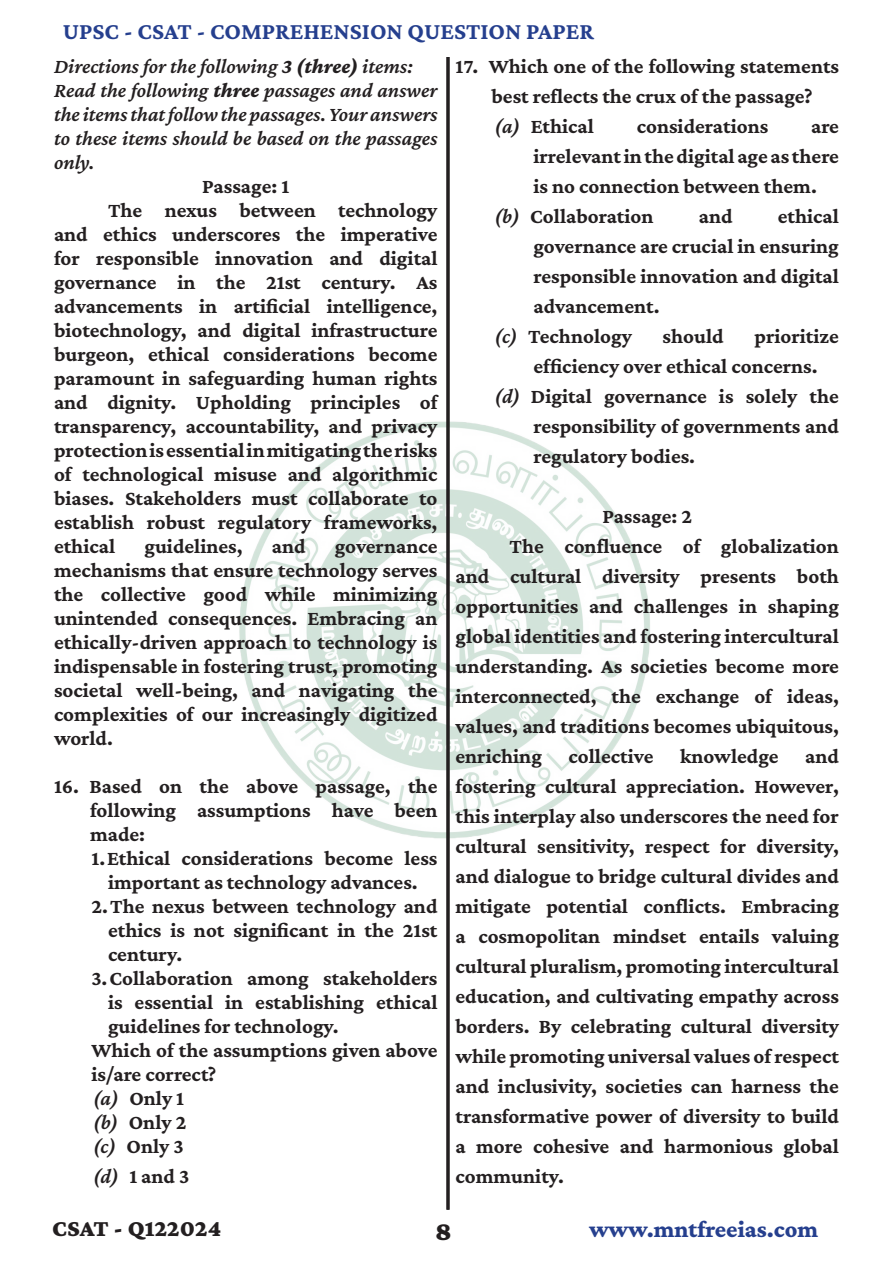
<style>
.page{position:relative;width:893px;height:1263px;background:#fff}
.page>*{position:absolute;margin:0;border:0;box-sizing:border-box;transform-origin:0 0}
.t1{font:900 27px "Crimson Pro";color:#231f20}
.t2{font:700 24px "Crimson Pro";color:#253f8e}
.t3{font:800 24px "Crimson Pro";color:#253f8e}
.t4{font:900 24px "Crimson Pro";color:#231f20}
.BOLD{font:700 21px/24px "Crimson Pro";color:#231f20;text-align:justify}
.t5{font:italic 600 21px/24px "Crimson Pro";color:#231f20;text-align:justify}
.s1{font-weight:800}
.s2{font-weight:600;font-style:italic}
</style>
<div class="page">
<img style="left:239px;top:416px;width:411px;height:427px">
<hr style="left:446px;top:57px;width:3px;height:1153px;background:#231f20">
<p class="t2" style="left:63px;top:16px;width:533px">UPSC - CSAT - COMPREHENSION QUESTION PAPER</p>
<p class="t5" style="left:54px;top:54px;width:360px">Directions for the following <span class="s1">3 (three)</span> items:</p>
<p class="t5" style="left:54px;top:78px;width:385px">Read the following <span class="s1">three</span> passages and answer the items that follow the passages. Your answers to these items should be based on the passages only.</p>
<p class="BOLD" style="left:202px;top:174px;width:88px">Passage: 1</p>
<p class="BOLD" style="left:54px;top:198px;width:385px;text-indent:54px">The nexus between technology and ethics underscores the imperative for responsible innovation and digital governance in the 21st century. As advancements in artificial intelligence, biotechnology, and digital infrastructure burgeon, ethical considerations become paramount in safeguarding human rights and dignity. Upholding principles of transparency, accountability, and privacy protection is essential in mitigating the risks of technological misuse and algorithmic biases. Stakeholders must collaborate to establish robust regulatory frameworks, ethical</p>
<p class="BOLD" style="left:455px;top:51px;width:385px;line-height:30px;text-align:center">17. Which one of the following statements best reflects the crux of the passage?</p>
<p class="BOLD" style="left:494px;top:114px;width:101px"><span class="s2">(a)</span> Ethical</p>
<p class="BOLD" style="left:637px;top:114px;width:133px">considerations</p>
<p class="BOLD" style="left:533px;top:111px;width:307px;line-height:30px;text-indent:278px">are irrelevant in the digital age as there is no connection between them.</p>
<p class="BOLD" style="left:494px;top:204px;width:161px"><span class="s2">(b)</span> Collaboration</p>
<p class="BOLD" style="left:699px;top:204px;width:35px">and</p>
<p class="BOLD" style="left:533px;top:201px;width:307px;line-height:30px;text-indent:244px">ethical governance are crucial in ensuring responsible innovation and digital advancement.</p>
<p class="BOLD" style="left:494px;top:324px;width:139px"><span class="s2">(c)</span> Technology</p>
<p class="BOLD" style="left:663px;top:324px;width:63px">should</p>
<p class="BOLD" style="left:533px;top:321px;width:307px;line-height:30px;text-indent:221px">prioritize efficiency over ethical concerns.</p>
<p class="BOLD" style="left:533px;top:381px;width:307px;line-height:30px;text-indent:-39px"><span class="s2">(d)</span> Digital governance is solely the responsibility of governments and regulatory bodies.</p>
<p class="BOLD" style="left:602px;top:504px;width:91px">Passage: 2</p>
<p class="BOLD" style="left:455px;top:531px;width:385px;line-height:30px;text-indent:54px">The confluence of globalization and cultural diversity presents both opportunities and challenges in shaping global identities and fostering intercultural understanding. As societies become more interconnected, the exchange of ideas, values, and traditions becomes ubiquitous, enriching</p>
<p class="BOLD" style="left:144px;top:534px;width:100px">guidelines,</p>
<p class="BOLD" style="left:272px;top:534px;width:35px">and</p>
<p class="BOLD" style="left:54px;top:534px;width:385px;text-indent:281px">governance mechanisms that ensure technology serves the collective good while minimizing unintended consequences. Embracing an ethically-driven approach to technology is indispensable in fostering trust, promoting societal well-being, and navigating the complexities of our increasingly digitized world.</p>
<p class="BOLD" style="left:90px;top:774px;width:349px;text-indent:-36px">16. Based on the above passage, the following assumptions have been made:</p>
<p class="BOLD" style="left:92px;top:846px;width:347px;text-align:center">1. Ethical considerations become less important as technology advances.</p>
<p class="BOLD" style="left:108px;top:894px;width:331px;text-indent:-16px">2. The nexus between technology and ethics is not significant in the 21st century.</p>
<p class="BOLD" style="left:108px;top:966px;width:331px;text-indent:-16px">3. Collaboration among stakeholders is essential in establishing ethical guidelines for technology.</p>
<p class="BOLD" style="left:92px;top:1038px;width:347px">Which of the assumptions given above is/are correct?</p>
<p class="BOLD" style="left:93px;top:1086px;width:93px"><span class="s2">(a)</span> Only 1</p>
<p class="BOLD" style="left:93px;top:1110px;width:95px"><span class="s2">(b)</span> Only 2</p>
<p class="BOLD" style="left:93px;top:1134px;width:92px"><span class="s2">(c)</span> Only 3</p>
<p class="BOLD" style="left:93px;top:1164px;width:98px"><span class="s2">(d)</span> 1 and 3</p>
<p class="BOLD" style="left:455px;top:741px;width:385px;line-height:30px;text-indent:350px">and fostering cultural appreciation. However, this interplay also underscores the need for cultural sensitivity, respect for diversity, and dialogue to bridge cultural divides and mitigate potential conflicts. Embracing a cosmopolitan mindset entails valuing cultural pluralism, promoting intercultural education, and cultivating empathy across borders. By celebrating cultural diversity while promoting universal values of respect and inclusivity, societies can harness the transformative power of diversity to build a more cohesive and harmonious global community.</p>
<p class="BOLD" style="left:568px;top:744px;width:86px">collective</p>
<p class="BOLD" style="left:680px;top:744px;width:100px">knowledge</p>
<p class="t4" style="left:52px;top:1213px;width:170px">CSAT - Q122024</p>
<p class="t1" style="left:435px;top:1214px;width:18px">8</p>
<p class="t3" style="left:589px;top:1214px;width:231px">www.mntfreeias.com</p>
</div>
